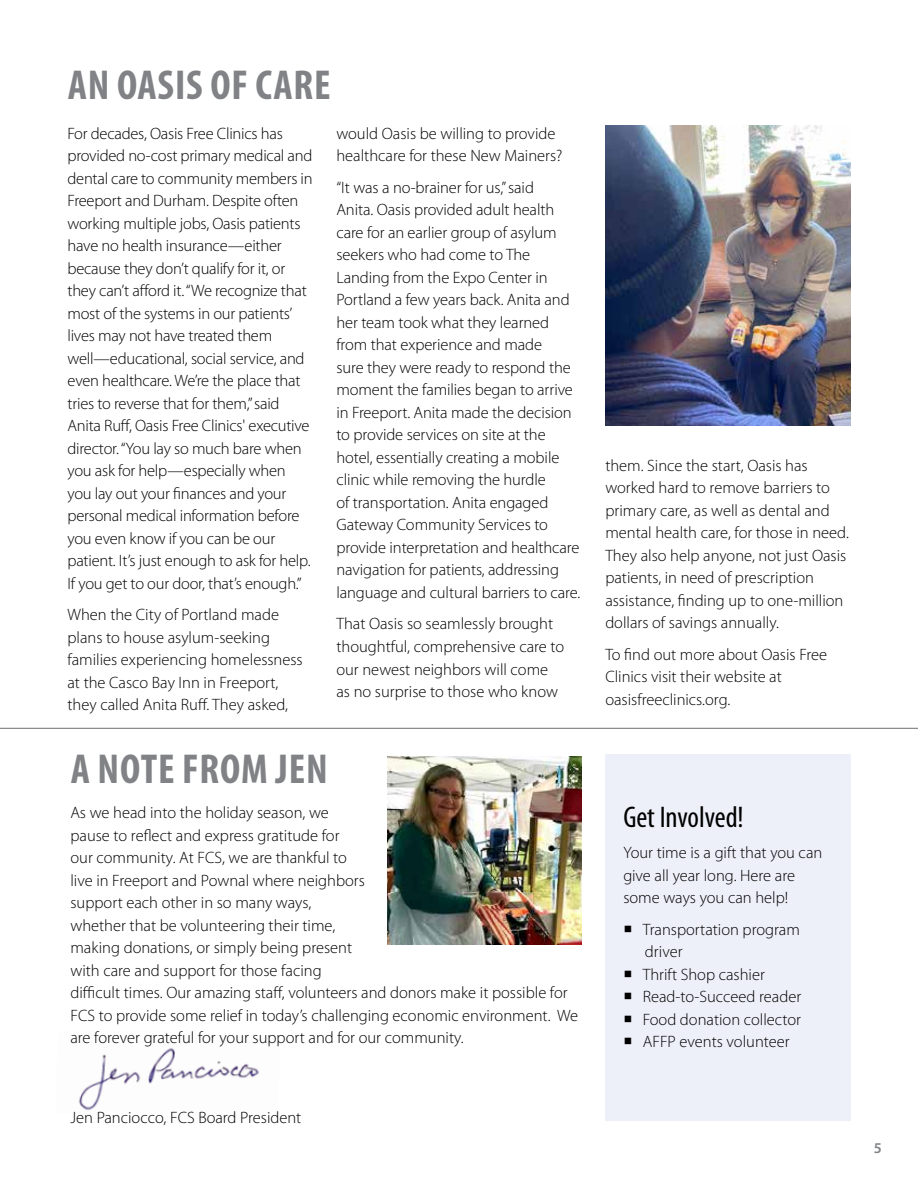
<style>
.page{position:relative;width:918px;height:1188px;background:#fff}
.page>*{position:absolute;margin:0;border:0;box-sizing:border-box;transform-origin:0 0}
.t1{font:700 condensed 42px "Myriad Pro";letter-spacing:.02em;color:#808285}
.t2{font:condensed 30px "Myriad Pro";color:#000}
.t3{font:300 16.5px/22.5px "Myriad Pro";letter-spacing:-.005em;color:#000}
.t4{font:600 15px "Myriad Pro";color:#808285}
</style>
<div class="page">
<img style="left:79px;top:1047px;width:181px;height:64px">
<img style="left:605px;top:125px;width:245px;height:301px">
<hr style="left:0;top:728px;width:918px;height:1px;background:#6d6e71">
<img style="left:387px;top:756px;width:195px;height:189px">
<div style="left:605px;top:754px;width:245px;height:366px;background:#eef0f9"></div>
<h1 class="t1" style="left:68px;top:62px;width:264px">AN OASIS OF CARE</h1>
<p class="t3" style="left:68px;top:122px;width:247px">For decades, Oasis Free Clinics has provided no-cost primary medical and dental care to community members in Freeport and Durham. Despite often working multiple jobs, Oasis patients have no health insurance—either because they don’t qualify for it, or they can’t afford it. “We recognize that most of the systems in our patients’ lives may not have treated them well—educational, social service, and even healthcare. We’re the place that tries to reverse that for them,” said Anita Ruff, Oasis Free Clinics' executive director. “You lay so much bare when you ask for help—especially when you lay out your finances and your personal medical information before you even know if you can be our patient. It’s just enough to ask for help.<br>If you get to our door, that’s enough.”</p>
<p class="t3" style="left:68px;top:604px;width:237px">When the City of Portland made plans to house asylum-seeking families experiencing homelessness at the Casco Bay Inn in Freeport, they called Anita Ruff. They asked,</p>
<p class="t3" style="left:336px;top:122px;width:228px">would Oasis be willing to provide healthcare for these New Mainers?</p>
<p class="t3" style="left:336px;top:176px;width:246px">“It was a no-brainer for us,” said<br>Anita. Oasis provided adult health care for an earlier group of asylum seekers who had come to The Landing from the Expo Center in Portland a few years back. Anita and her team took what they learned from that experience and made<br>sure they were ready to respond the moment the families began to arrive in Freeport. Anita made the decision to provide services on site at the hotel, essentially creating a mobile clinic while removing the hurdle<br>of transportation. Anita engaged Gateway Community Services to provide interpretation and healthcare navigation for patients, addressing language and cultural barriers to care.</p>
<p class="t3" style="left:336px;top:613px;width:229px">That Oasis so seamlessly brought thoughtful, comprehensive care to our newest neighbors will come as no surprise to those who know</p>
<h1 class="t1" style="left:71px;top:746px;width:258px">A NOTE FROM JEN</h1>
<p class="t3" style="left:70px;top:802px;width:509px">As we head into the holiday season, we<br>pause to reflect and express gratitude for<br>our community. At FCS, we are thankful to<br>live in Freeport and Pownal where neighbors<br>support each other in so many ways,<br>whether that be volunteering their time,<br>making donations, or simply being present<br>with care and support for those facing<br>difficult times. Our amazing staff, volunteers and donors make it possible for FCS to provide some relief in today’s challenging economic environment. We are forever grateful for your support and for our community.</p>
<p class="t3" style="left:70px;top:1106px;width:232px">Jen Panciocco, FCS Board President</p>
<p class="t3" style="left:605px;top:454px;width:245px">them. Since the start, Oasis has worked hard to remove barriers to primary care, as well as dental and mental health care, for those in need.<br>They also help anyone, not just Oasis patients, in need of prescription assistance, finding up to one-million dollars of savings annually.</p>
<p class="t3" style="left:605px;top:643px;width:223px">To find out more about Oasis Free<br>Clinics visit their website at oasisfreeclinics.org.</p>
<h2 class="t2" style="left:623px;top:801px;width:122px">Get Involved!</h2>
<p class="t3" style="left:623px;top:842px;width:201px">Your time is a gift that you can give all year long. Here are some ways you can help!</p>
<p class="t3" style="left:645px;top:918px;width:156px;text-indent:-22px">○ Transportation program driver</p>
<p class="t3" style="left:623px;top:963px;width:143px">○ Thrift Shop cashier</p>
<p class="t3" style="left:623px;top:986px;width:179px">○ Read-to-Succeed reader</p>
<p class="t3" style="left:623px;top:1008px;width:179px">○ Food donation collector</p>
<p class="t3" style="left:623px;top:1031px;width:168px">○ AFFP events volunteer</p>
<p class="t4" style="left:874px;top:1140px;width:10px">5</p>
</div>
